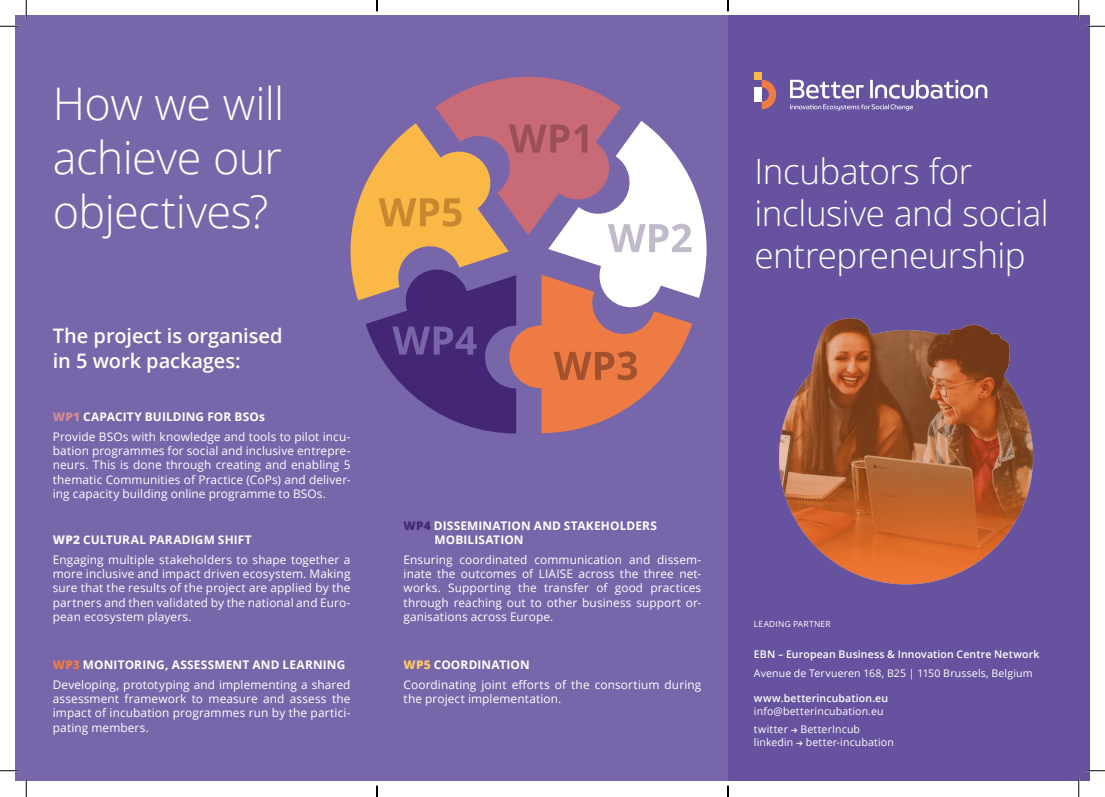
<style>
.page{position:relative;width:1105px;height:797px;background:#fff}
.page>*{position:absolute;margin:0;border:0;box-sizing:border-box;transform-origin:0 0}
.TIT_1{font:300 45px/54px "Open Sans";letter-spacing:-.015em;color:#fff;text-align:justify}
.t1{font:300 35px/42px "Open Sans";letter-spacing:-.01em;color:#fff}
.Stile_di_paragrafo_1{font:600 20px/24px "Open Sans";letter-spacing:-.005em;color:#fff}
.Stile_di_paragrafo_1-2{font:11.88px/14.2px "Open Sans";letter-spacing:.01em;color:#fff;text-align:justify}
.Stile_di_paragrafo_1-3{font:700 11.88px/13.9px "Open Sans";letter-spacing:.01em;color:#fff}
.t2{font:10.5px/12.6px "Open Sans";letter-spacing:.015em;color:#fff}
.t3{font:600 10.5px "Open Sans";letter-spacing:.015em;color:#fff}
.t4{font:8.38px "Open Sans";letter-spacing:.025em;color:#fff}
.s1{font-weight:800;color:#d28b93}
.s2{font-weight:800;color:#f8f5f5}
.s3{font-weight:800;color:#ef7b43}
.s4{font-weight:800;color:#442774}
.s5{font-weight:800;color:#fcc66a}
.s6{font-weight:600}
.s7{font-family:"Fakt Pro";font-weight:500}
</style>
<div class="page">
<div style="left:728px;top:16px;width:361px;height:765px;background:#66529e"></div>
<div style="left:16px;top:16px;width:712px;height:765px;background:#7866aa"></div>
<svg style="left:762px;top:80px;width:14px;height:29px"></svg>
<div style="left:754px;top:87px;width:8px;height:15px;background:#fff"></div>
<div style="left:754px;top:72px;width:8px;height:8px;background:#fab946"></div>
<svg style="left:790px;top:80px;width:197px;height:30px"></svg>
<svg style="left:350px;top:77px;width:356px;height:356px"></svg>
<img style="left:779px;top:318px;width:255px;height:267px">
<svg style="left:0;top:25px;width:19px;height:2px"></svg>
<svg style="left:1086px;top:25px;width:19px;height:2px"></svg>
<svg style="left:0;top:770px;width:19px;height:1px"></svg>
<svg style="left:1086px;top:770px;width:19px;height:1px"></svg>
<svg style="left:25px;top:0;width:2px;height:19px"></svg>
<svg style="left:25px;top:778px;width:2px;height:19px"></svg>
<svg style="left:1078px;top:0;width:1px;height:19px"></svg>
<svg style="left:1078px;top:778px;width:1px;height:19px"></svg>
<svg style="left:376px;top:0;width:2px;height:11px"></svg>
<svg style="left:376px;top:785px;width:2px;height:12px"></svg>
<svg style="left:727px;top:0;width:2px;height:11px"></svg>
<svg style="left:727px;top:785px;width:2px;height:12px"></svg>
<p class="TIT_1" style="left:53px;top:76px;width:233px">How we will achieve our objectives?</p>
<p class="Stile_di_paragrafo_1" style="left:53px;top:324px;width:231px">The project is organised in 5 work packages:</p>
<p class="Stile_di_paragrafo_1-3" style="left:53px;top:409px;width:214px"><span class="s1">WP1</span> CAPACITY BUILDING FOR BSOs</p>
<p class="Stile_di_paragrafo_1-2" style="left:53px;top:429px;width:299px">Provide BSOs with knowledge and tools to pilot incu&shy;bation programmes for social and inclusive entrepre&shy;neurs. This is done through creating and enabling 5 thematic Communities of Practice (CoPs) and deliver&shy;ing capacity building online programme to BSOs.</p>
<p class="Stile_di_paragrafo_1-3" style="left:53px;top:532px;width:200px"><span class="s2">WP2</span> CULTURAL PARADIGM SHIFT</p>
<p class="Stile_di_paragrafo_1-2" style="left:53px;top:552px;width:299px">Engaging multiple stakeholders to shape together a more inclusive and impact driven ecosystem. Making sure that the results of the project are applied by the partners and then validated by the national and Euro&shy;pean ecosystem players.</p>
<p class="Stile_di_paragrafo_1-3" style="left:53px;top:657px;width:294px"><span class="s3">WP3</span> MONITORING, ASSESSMENT AND LEARNING</p>
<p class="Stile_di_paragrafo_1-2" style="left:53px;top:677px;width:299px">Developing, prototyping and implementing a shared assessment framework to measure and assess the impact of incubation programmes run by the partici&shy;pating members.</p>
<p class="t1" style="left:754px;top:149px;width:296px">Incubators for inclusive and social entrepreneurship</p>
<p class="Stile_di_paragrafo_1-3" style="left:434px;top:518px;width:224px;text-indent:-31px"><span class="s4">WP4</span> DISSEMINATION AND STAKEHOLDERS<br>MOBILISATION</p>
<p class="Stile_di_paragrafo_1-2" style="left:404px;top:552px;width:299px">Ensuring coordinated communication and dissem&shy;inate the outcomes of LIAISE across the three net&shy;works. Supporting the transfer of good practices through reaching out to other business support or&shy;ganisations across Europe.</p>
<p class="Stile_di_paragrafo_1-3" style="left:404px;top:657px;width:128px"><span class="s5">WP5</span> COORDINATION</p>
<p class="Stile_di_paragrafo_1-2" style="left:404px;top:677px;width:299px">Coordinating joint efforts of the consortium during the project implementation.</p>
<p class="t4" style="left:754px;top:618px;width:78px">LEADING PARTNER</p>
<p class="t3" style="left:754px;top:647px;width:287px">EBN – European Business &amp; Innovation Centre Network</p>
<p class="t2" style="left:754px;top:666px;width:280px">Avenue de Tervueren 168, B25 | 1150 Brussels, Belgium</p>
<p class="t2" style="left:754px;top:691px;width:136px"><span class="s6">www.betterincubation.eu </span>info@betterincubation.eu</p>
<p class="t2" style="left:754px;top:722px;width:141px">twitter <span class="s7">→</span> BetterIncub linkedin <span class="s7">→</span> better-incubation</p>
</div>
